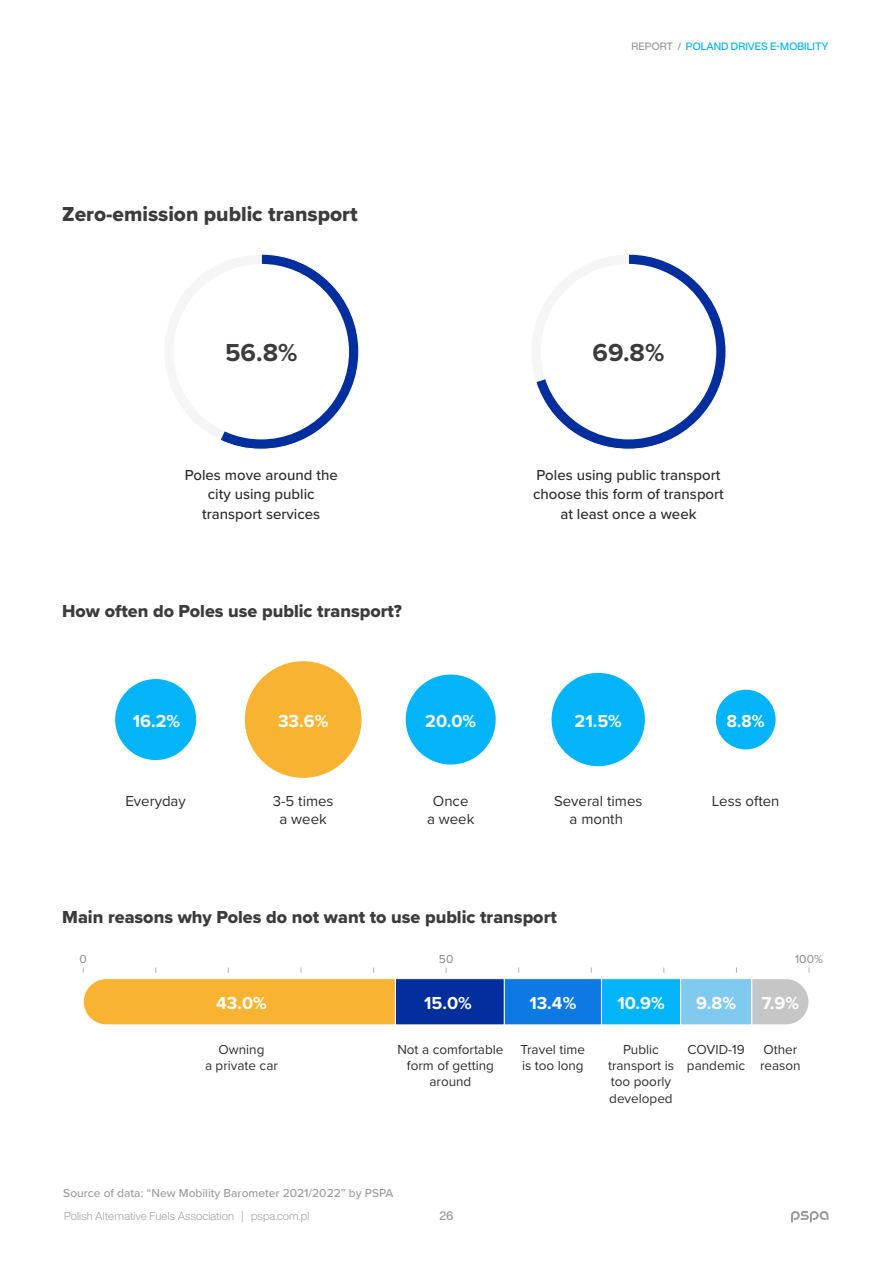
<style>
.page{position:relative;width:893px;height:1263px;background:#fff}
.page>*{position:absolute;margin:0;border:0;box-sizing:border-box;transform-origin:0 0}
.t1{font:700 25.5px "Proxima Nova";color:#3c3c3b}
.t2{font:21px "Proxima Nova Extrabld";color:#3c3c3b}
.t3{font:18px "Proxima Nova Extrabld";color:#3c3c3b}
.t4{font:700 18px "Proxima Nova";color:#fff}
.t5{font:700 18px "Proxima Nova";color:#fff;scale:.94 1}
.t6{font:500 15px/19.5px "Proxima Nova";color:#2e2e2d;text-align:center}
.t7{font:15px/18px "Proxima Nova";color:#2e2e2d;text-align:center}
.t8{font:13.5px/16.2px "Proxima Nova";color:#2e2e2d;text-align:center}
.t9{font:500 12px "Proxima Nova";color:#9d9d9c}
.t10{font:12px "Proxima Nova";color:#878787}
.t11{font:500 12px "Helvetica Now Display";color:#9c9b9b}
.t12{font:300 11.25px "Helvetica Now Display";letter-spacing:.01em;color:#9c9b9b}
.t13{font:500 10.5px "Helvetica Now Display";letter-spacing:.01em;color:#03b4f9}
.s1{color:#9c9b9b}
</style>
<div class="page">
<svg style="left:220px;top:254px;width:139px;height:196px"></svg>
<svg style="left:536px;top:254px;width:190px;height:196px"></svg>
<div style="left:174px;top:264px;width:175px;height:175px;background:#fff;border-radius:50%"></div>
<div style="left:541px;top:264px;width:175px;height:175px;background:#fff;border-radius:50%"></div>
<div style="left:115px;top:679px;width:81px;height:81px;background:#03b4f9;border-radius:50%"></div>
<div style="left:245px;top:661px;width:116px;height:117px;background:#f9b333;border-radius:50%"></div>
<div style="left:406px;top:674px;width:90px;height:90px;background:#03b4f9;border-radius:50%"></div>
<div style="left:552px;top:673px;width:93px;height:93px;background:#03b4f9;border-radius:50%"></div>
<div style="left:716px;top:690px;width:60px;height:59px;background:#03b4f9;border-radius:50%"></div>
<svg style="left:752px;top:979px;width:57px;height:46px"></svg>
<div style="left:680px;top:978px;width:72px;height:47px;background:#80c9ef;border:1px solid #fff"></div>
<div style="left:601px;top:978px;width:80px;height:47px;background:#03b4f9;border:1px solid #fff"></div>
<div style="left:504px;top:978px;width:98px;height:47px;background:#0e79e2;border:1px solid #fff"></div>
<div style="left:395px;top:978px;width:110px;height:47px;background:#022e9e;border:1px solid #fff"></div>
<svg style="left:83px;top:978px;width:313px;height:47px"></svg>
<svg style="left:791px;top:1211px;width:37px;height:11px"></svg>
<h2 class="t2" style="left:62px;top:199px;width:297px">Zero-emission public transport</h2>
<p class="t13" style="left:632px;top:40px;width:198px"><span class="s1">REPORT /</span> POLAND DRIVES E-MOBILITY</p>
<h1 class="t1" style="left:225px;top:333px;width:74px">56.8%</h1>
<h1 class="t1" style="left:593px;top:333px;width:73px">69.8%</h1>
<p class="t6" style="left:185px;top:464px;width:155px">Poles move around the city using public transport services</p>
<p class="t6" style="left:533px;top:465px;width:192px">Poles using public transport choose this form of transport at least once a week</p>
<h3 class="t3" style="left:62px;top:598px;width:341px">How often do Poles use public transport?</h3>
<h3 class="t4" style="left:133px;top:708px;width:49px">16.2%</h3>
<h3 class="t4" style="left:278px;top:708px;width:52px">33.6%</h3>
<h3 class="t4" style="left:425px;top:708px;width:52px">20.0%</h3>
<h3 class="t4" style="left:575px;top:708px;width:49px">21.5%</h3>
<h3 class="t5" style="left:727px;top:708px;width:42px">8.8%</h3>
<p class="t7" style="left:125px;top:791px;width:62px">Everyday</p>
<p class="t7" style="left:273px;top:791px;width:62px">3-5 times a week</p>
<p class="t7" style="left:427px;top:791px;width:49px">Once<br>a week</p>
<p class="t7" style="left:554px;top:791px;width:90px">Several times a month</p>
<p class="t7" style="left:712px;top:791px;width:69px">Less often</p>
<h3 class="t3" style="left:62px;top:903px;width:496px">Main reasons why Poles do not want to use public transport</h3>
<p class="t10" style="left:80px;top:950px;width:9px">0</p>
<p class="t10" style="left:439px;top:950px;width:16px">50</p>
<p class="t10" style="left:795px;top:950px;width:29px">100%</p>
<h3 class="t4" style="left:216px;top:989px;width:52px">43.0%</h3>
<h3 class="t4" style="left:424px;top:989px;width:49px">15.0%</h3>
<h3 class="t4" style="left:529px;top:989px;width:48px">13.4%</h3>
<h3 class="t4" style="left:617px;top:989px;width:49px">10.9%</h3>
<h3 class="t4" style="left:696px;top:989px;width:41px">9.8%</h3>
<h3 class="t4" style="left:762px;top:989px;width:39px">7.9%</h3>
<p class="t8" style="left:205px;top:1041px;width:74px">Owning<br>a private car</p>
<p class="t8" style="left:397px;top:1041px;width:108px">Not a comfortable form of getting around</p>
<p class="t8" style="left:521px;top:1041px;width:66px;text-align:left">Travel time is too long</p>
<p class="t8" style="left:608px;top:1041px;width:67px">Public transport is too poorly developed</p>
<p class="t8" style="left:687px;top:1041px;width:60px;text-align:left">COVID-19 pandemic</p>
<p class="t8" style="left:760px;top:1041px;width:42px;text-align:left">Other reason</p>
<p class="t9" style="left:63px;top:1184px;width:332px">Source of data: “New Mobility Barometer 2021/2022” by PSPA</p>
<p class="t12" style="left:64px;top:1209px;width:247px">Polish Alternative Fuels Association | pspa.com.pl</p>
<p class="t11" style="left:439px;top:1207px;width:15px">26</p>
</div>
